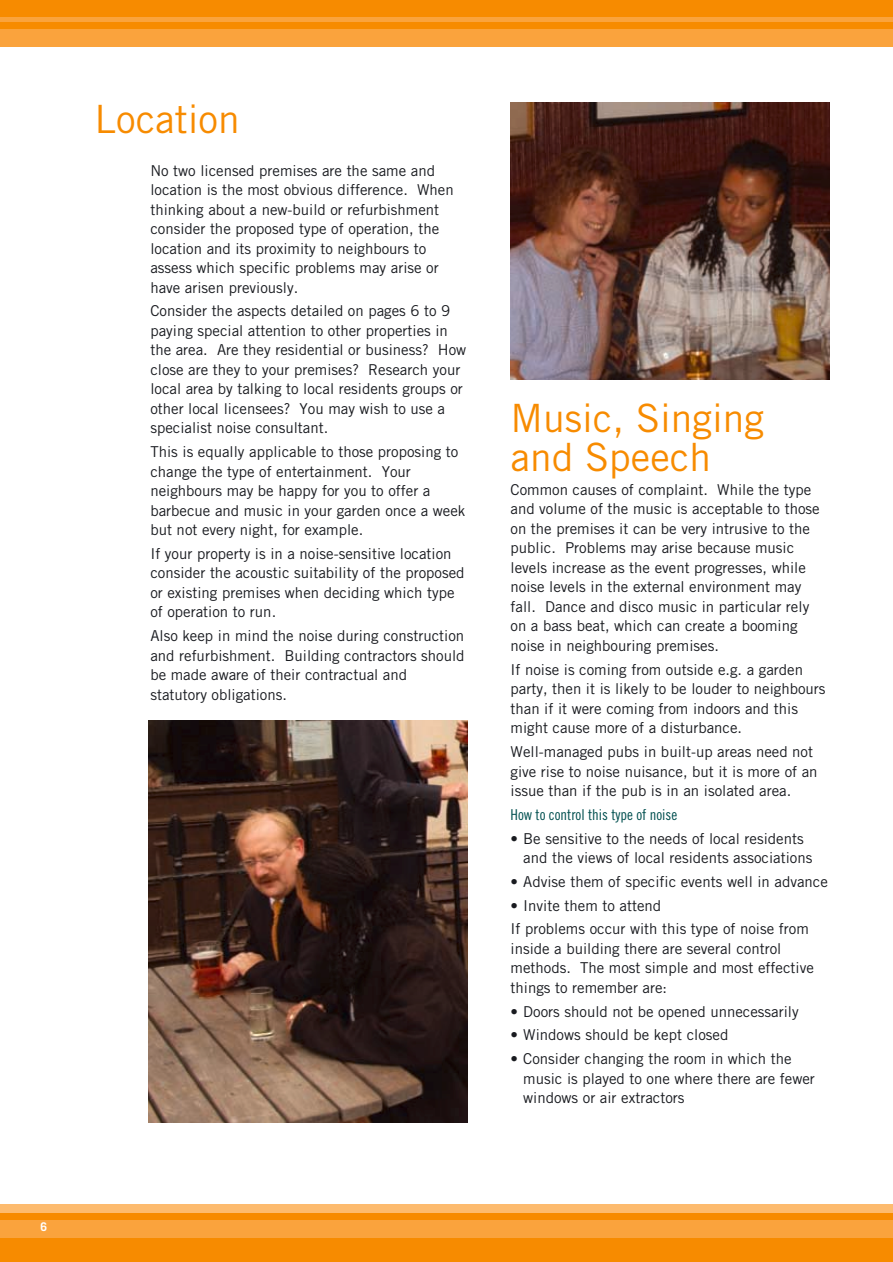
<style>
.page{position:relative;width:893px;height:1262px;background:#fff}
.page>*{position:absolute;margin:0;border:0;box-sizing:border-box;transform-origin:0 0}
.t1{font:39px/39px "Trade Gothic";color:#f78b00}
.t2{font:15px/19.5px "Trade Gothic";color:#191b20}
.t3{font:15px "Trade Gothic Cond Eighteen";color:#004f4f}
.t4{font:700 12px "Trade Gothic";color:#fff}
.s1{font-family:"Helvetica Neue"}
</style>
<div class="page">
<div style="left:0;top:0;width:892px;height:30px;background:#f78b00"></div>
<div style="left:0;top:30px;width:892px;height:17px;background:#faa33d"></div>
<hr style="left:0;top:17px;width:892px;height:4px;background:#faa33d">
<div style="left:0;top:1212px;width:892px;height:49px;background:#f78b00"></div>
<div style="left:0;top:1220px;width:892px;height:17px;background:#faa33d"></div>
<div style="left:0;top:1203px;width:892px;height:9px;background:#fdbb6e"></div>
<img style="left:149px;top:720px;width:319px;height:403px">
<img style="left:510px;top:102px;width:319px;height:278px">
<p class="t4" style="left:41px;top:1222px;width:8px">6</p>
<h1 class="t1" style="left:94px;top:103px;width:147px">Location</h1>
<p class="t2" style="left:150px;top:162px;width:305px">No two licensed premises are the same and location is the most obvious difference. When thinking about a new-build or refurbishment consider the proposed type of operation, the location and its proximity to neighbours to assess which specific problems may arise or have arisen previously.</p>
<p class="t2" style="left:150px;top:303px;width:317px">Consider the aspects detailed on pages 6 to 9 paying special attention to other properties in the area. Are they residential or business? How close are they to your premises? Research your local area by talking to local residents groups or other local licensees? You may wish to use a specialist noise consultant.</p>
<p class="t2" style="left:150px;top:443px;width:316px">This is equally applicable to those proposing to change the type of entertainment. Your neighbours may be happy for you to offer a barbecue and music in your garden once a week but not every night, for example.</p>
<p class="t2" style="left:150px;top:545px;width:316px">If your property is in a noise-sensitive location consider the acoustic suitability of the proposed or existing premises when deciding which type of operation to run.</p>
<p class="t2" style="left:150px;top:627px;width:316px">Also keep in mind the noise during construction and refurbishment. Building contractors should be made aware of their contractual and statutory obligations.</p>
<h1 class="t1" style="left:510px;top:402px;width:255px">Music, Singing and Speech</h1>
<p class="t2" style="left:510px;top:481px;width:311px">Common causes of complaint. While the type and volume of the music is acceptable to those on the premises it can be very intrusive to the public. Problems may arise because music levels increase as the event progresses, while noise levels in the external environment may fall. Dance and disco music in particular rely on a bass beat, which can create a booming noise in neighbouring premises.</p>
<p class="t2" style="left:510px;top:661px;width:316px">If noise is coming from outside e.g. a garden party, then it is likely to be louder to neighbours than if it were coming from indoors and this might cause more of a disturbance.</p>
<p class="t2" style="left:510px;top:743px;width:308px">Well-managed pubs in built-up areas need not give rise to noise nuisance, but it is more of an issue than if the pub is in an isolated area.</p>
<p class="t3" style="left:510px;top:809px;width:168px">How to control this type of noise</p>
<p class="t2" style="left:523px;top:829px;width:291px;text-indent:-13px"><span class="s1">•</span> Be sensitive to the needs of local residents and the views of local residents associations</p>
<p class="t2" style="left:510px;top:873px;width:319px"><span class="s1">•</span> Advise them of specific events well in advance</p>
<p class="t2" style="left:510px;top:894px;width:300px;line-height:23.7px"><span class="s1">•</span> Invite them to attend<br>If problems occur with this type of noise from</p>
<p class="t2" style="left:510px;top:940px;width:305px">inside a building there are several control methods. The most simple and most effective things to remember are:</p>
<p class="t2" style="left:510px;top:1002px;width:290px"><span class="s1">•</span> Doors should not be opened unnecessarily</p>
<p class="t2" style="left:510px;top:1026px;width:219px"><span class="s1">•</span> Windows should be kept closed</p>
<p class="t2" style="left:523px;top:1050px;width:293px;text-indent:-13px"><span class="s1">•</span> Consider changing the room in which the music is played to one where there are fewer windows or air extractors</p>
</div>
